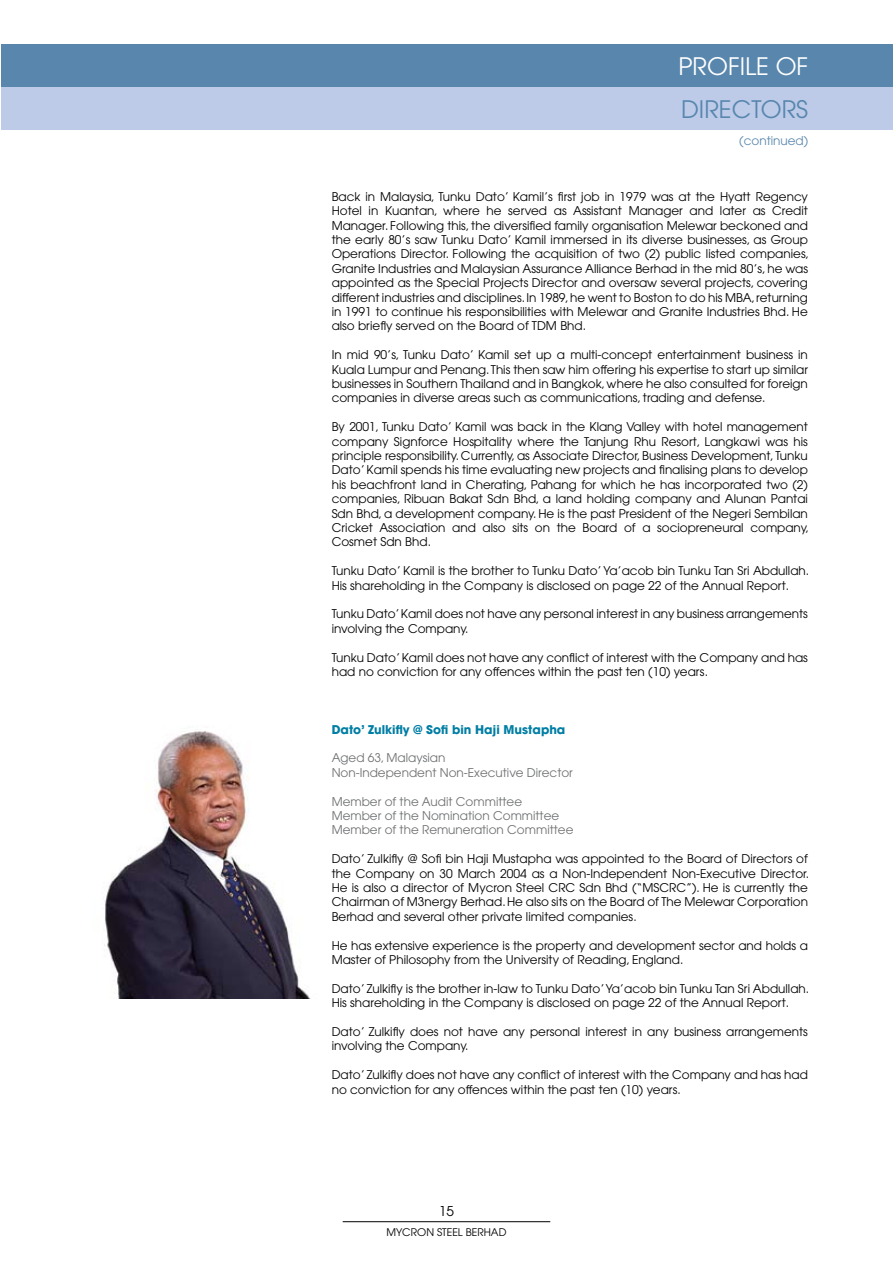
<style>
.page{position:relative;width:893px;height:1263px;background:#fff}
.page>*{position:absolute;margin:0;border:0;box-sizing:border-box;transform-origin:0 0}
.t1{font:24px "Avant Garde";color:#fff}
.t2{font:24px "Avant Garde";color:#5886ad}
.t3{font:13.5px "Avant Garde";color:#000}
.t4{font:12px/14.4px "Avant Garde";color:#000}
.t5{font:12px/14.4px "Avant Garde";color:#6d6f71}
.t6{font:700 12px "Avant Garde";color:#007ea4}
.t7{font:12px "Avant Garde";color:#5886ad}
.t8{font:10.5px "Avant Garde";color:#000}
</style>
<div class="page">
<div style="left:2px;top:45px;width:891px;height:42px;background:#5886ad"></div>
<div style="left:2px;top:87px;width:891px;height:43px;background:#bdcbe9"></div>
<hr style="left:343px;top:1221px;width:207px;height:1px;background:#000">
<img style="left:104px;top:731px;width:206px;height:267px">
<h1 class="t1" style="left:678px;top:52px;width:131px">PROFILE OF</h1>
<h1 class="t2" style="left:681px;top:95px;width:129px">DIRECTORS</h1>
<p class="t7" style="left:739px;top:134px;width:70px">(continued)</p>
<p class="t4" style="left:332px;top:189px;width:479px;text-align:justify">Back in Malaysia, Tunku Dato’ Kamil’s first job in 1979 was at the Hyatt Regency Hotel in Kuantan, where he served as Assistant Manager and later as Credit Manager. Following this, the diversified family organisation Melewar beckoned and the early 80’s saw Tunku Dato’ Kamil immersed in its diverse businesses, as Group Operations Director. Following the acquisition of two (2) public listed companies, Granite Industries and Malaysian Assurance Alliance Berhad in the mid 80’s, he was appointed as the Special Projects Director and oversaw several projects, covering different industries and disciplines. In 1989, he went to Boston to do his MBA, returning in 1991 to continue his responsibilities with Melewar and Granite Industries Bhd. He also briefly served on the Board of TDM Bhd.</p>
<p class="t4" style="left:332px;top:347px;width:478px;text-align:justify">In mid 90’s, Tunku Dato’ Kamil set up a multi-concept entertainment business in Kuala Lumpur and Penang. This then saw him offering his expertise to start up similar businesses in Southern Thailand and in Bangkok, where he also consulted for foreign companies in diverse areas such as communications, trading and defense.</p>
<p class="t4" style="left:332px;top:419px;width:479px;text-align:justify">By 2001, Tunku Dato’ Kamil was back in the Klang Valley with hotel management company Signforce Hospitality where the Tanjung Rhu Resort, Langkawi was his principle responsibility. Currently, as Associate Director, Business Development, Tunku Dato’ Kamil spends his time evaluating new projects and finalising plans to develop his beachfront land in Cherating, Pahang for which he has incorporated two (2) companies, Ribuan Bakat Sdn Bhd, a land holding company and Alunan Pantai Sdn Bhd, a development company. He is the past President of the Negeri Sembilan Cricket Association and also sits on the Board of a sociopreneural company, Cosmet Sdn Bhd.</p>
<p class="t4" style="left:332px;top:563px;width:479px">Tunku Dato’ Kamil is the brother to Tunku Dato’ Ya’acob bin Tunku Tan Sri Abdullah.<br>His shareholding in the Company is disclosed on page 22 of the Annual Report.</p>
<p class="t4" style="left:332px;top:607px;width:478px">Tunku Dato’ Kamil does not have any personal interest in any business arrangements involving the Company.</p>
<p class="t4" style="left:332px;top:650px;width:478px">Tunku Dato’ Kamil does not have any conflict of interest with the Company and has had no conviction for any offences within the past ten (10) years.</p>
<p class="t6" style="left:332px;top:721px;width:235px">Dato’ Zulkifly @ Sofi bin Haji Mustapha</p>
<p class="t5" style="left:332px;top:751px;width:243px">Aged 63, Malaysian<br>Non-Independent Non-Executive Director</p>
<p class="t5" style="left:332px;top:794px;width:243px">Member of the Audit Committee<br>Member of the Nomination Committee<br>Member of the Remuneration Committee</p>
<p class="t4" style="left:332px;top:851px;width:479px;text-align:justify">Dato’ Zulkifly @ Sofi bin Haji Mustapha was appointed to the Board of Directors of the Company on 30 March 2004 as a Non-Independent Non-Executive Director.<br>He is also a director of Mycron Steel CRC Sdn Bhd (“MSCRC”). He is currently the Chairman of M3nergy Berhad. He also sits on the Board of The Melewar Corporation Berhad and several other private limited companies.</p>
<p class="t4" style="left:332px;top:938px;width:478px">He has extensive experience is the property and development sector and holds a<br>Master of Philosophy from the University of Reading, England.</p>
<p class="t4" style="left:332px;top:981px;width:479px">Dato’ Zulkifly is the brother in-law to Tunku Dato’ Ya’acob bin Tunku Tan Sri Abdullah.<br>His shareholding in the Company is disclosed on page 22 of the Annual Report.</p>
<p class="t4" style="left:332px;top:1024px;width:478px">Dato’ Zulkifly does not have any personal interest in any business arrangements involving the Company.</p>
<p class="t4" style="left:332px;top:1067px;width:478px">Dato’ Zulkifly does not have any conflict of interest with the Company and has had no conviction for any offences within the past ten (10) years.</p>
<p class="t3" style="left:439px;top:1203px;width:16px">15</p>
<p class="t8" style="left:386px;top:1226px;width:122px">MYCRON STEEL BERHAD</p>
</div>
